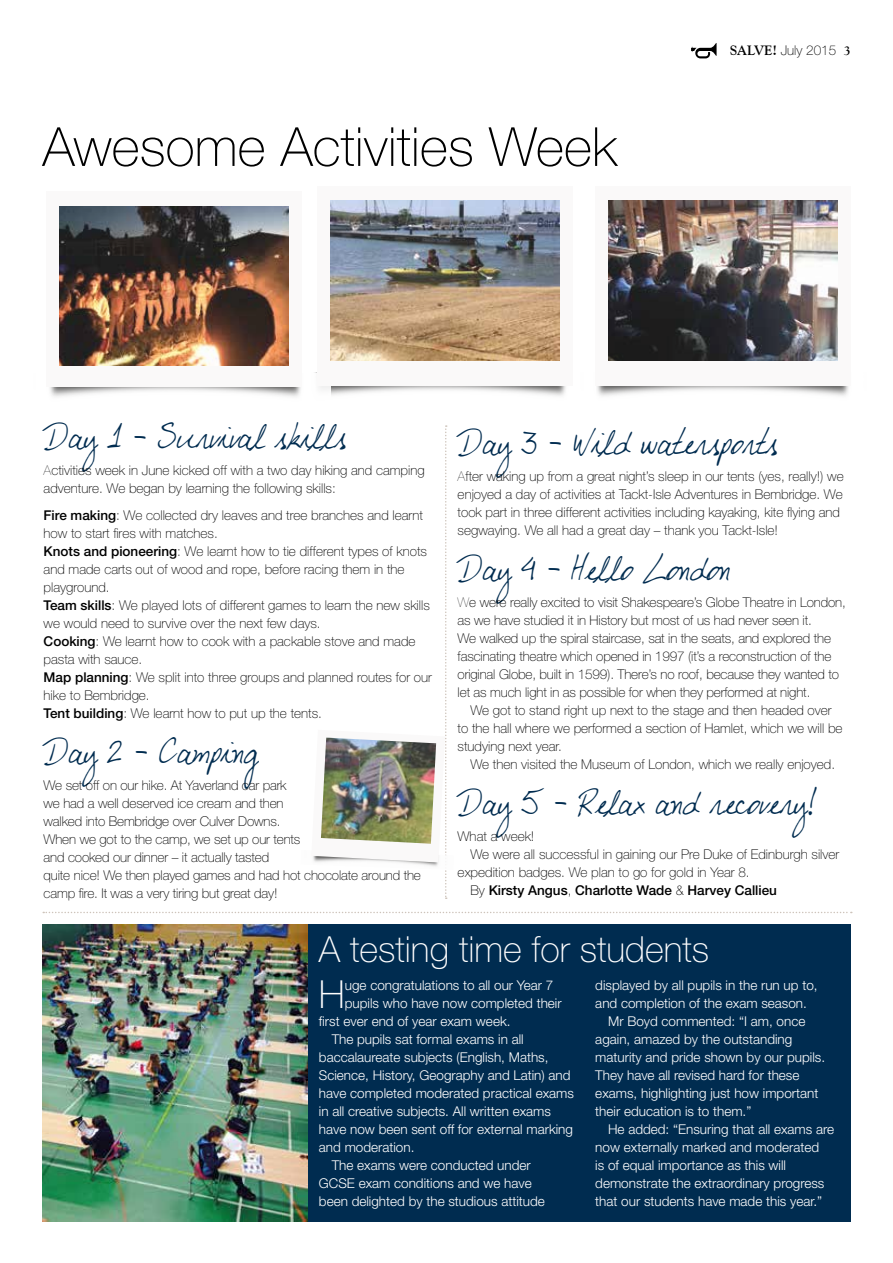
<style>
.page{position:relative;width:893px;height:1263px;background:#fff}
.page>*{position:absolute;margin:0;border:0;box-sizing:border-box;transform-origin:0 0}
.t1{font:100 54px "Helvetica Neue";color:#000}
.t2{font:100 38.7px "Helvetica Neue";color:#fff}
.t3{font:100 36px "Helvetica Neue";color:#fff}
.t4{font:27px "My Boyfriend's Handwriting";color:#002c50}
.t5{font:100 13.5px/18px "Helvetica Neue";color:#000}
.t6{font:300 13.5px "Helvetica Neue";color:#fff}
.t7{font:500 13.5px "Helvetica Neue";color:#000}
.s1{font-family:"Goudy";font-weight:700}
.s2{font-family:"Goudy Old Style T";font-weight:700}
.s3{font-weight:200}
.s4{font-weight:500}
.s5{font-weight:100}
</style>
<div class="page">
<img style="left:597px;top:386px;width:252px;height:10px">
<img style="left:330px;top:386px;width:236px;height:10px">
<img style="left:50px;top:386px;width:280px;height:11px">
<div style="left:298px;top:924px;width:553px;height:297px;background:#002c50"></div>
<svg style="left:691px;top:43px;width:26px;height:15px"></svg>
<img style="left:43px;top:924px;width:264px;height:297px">
<svg style="left:43px;top:912px;width:809px;height:1px"></svg>
<div style="left:317px;top:186px;width:256px;height:200px;background:#faf9f9"></div>
<img style="left:330px;top:200px;width:230px;height:160px">
<div style="left:46px;top:192px;width:255px;height:195px;background:#faf9f9"></div>
<img style="left:59px;top:206px;width:230px;height:160px">
<div style="left:595px;top:186px;width:255px;height:200px;background:#faf9f9"></div>
<img style="left:608px;top:200px;width:230px;height:160px">
<svg style="left:313px;top:425px;width:134px;height:474px"></svg>
<img style="left:321px;top:737px;width:115px;height:107px">
<h1 class="t1" style="left:43px;top:117px;width:576px">Awesome Activities Week</h1>
<p class="t5" style="left:730px;top:41px;width:122px"><span class="s1">SALVE!</span> July 2015 <span class="s2">3</span></p>
<h3 class="t4" style="left:44px;top:423px;width:305px">Day 1 – Survival skills</h3>
<p class="t5" style="left:44px;top:461px;width:383px"><span class="s3">A</span>ctivities week in June kicked off with a two day hiking and camping adventure. We began by learning the following skills:</p>
<p class="t5" style="left:44px;top:506px;width:390px"><span class="s4">Fire making</span>: We collected dry leaves and tree branches and learnt how to start fires with matches.<br><span class="s4">Knots and pioneering</span>: We learnt how to tie different types of knots and made carts out of wood and rope, before racing them in the playground.<br><span class="s4">Team skills</span>: We played lots of different games to learn the new skills we would need to survive over the next few days.<br><span class="s4">Cooking</span>: We learnt how to cook with a packable stove and made pasta with sauce.<br><span class="s4">Map planning</span>: We split into three groups and planned routes for our hike to Bembridge.<br><span class="s4">Tent building</span>: We learnt how to put up the tents.</p>
<h3 class="t4" style="left:44px;top:738px;width:216px">Day 2 – Camping</h3>
<p class="t5" style="left:44px;top:776px;width:379px">We set off on our hike. At Yaverland car park<br>we had a well deserved ice cream and then<br>walked into Bembridge over Culver Downs.<br>When we got to the camp, we set up our tents<br>and cooked our dinner – it actually tasted<br>quite nice! We then played games and had hot chocolate around the camp fire. It was a very tiring but great day!</p>
<h3 class="t4" style="left:458px;top:429px;width:322px">Day 3 – Wild watersports</h3>
<p class="t5" style="left:458px;top:467px;width:388px"><span class="s3">A</span>fter waking up from a great night’s sleep in our tents (yes, really!) we enjoyed a day of activities at Tackt-Isle Adventures in Bembridge. We took part in three different activities including kayaking, kite flying and segwaying. We all had a great day – thank you Tackt-Isle!</p>
<h3 class="t4" style="left:458px;top:555px;width:274px">Day 4 – Hello London</h3>
<p class="t5" style="left:458px;top:593px;width:390px"><span class="s3">W</span>e were really excited to visit Shakespeare’s Globe Theatre in London, as we have studied it in History but most of us had never seen it.<br>We walked up the spiral staircase, sat in the seats, and explored the fascinating theatre which opened in 1997 (it’s a reconstruction of the original Globe, built in 1599). There’s no roof, because they wanted to let as much light in as possible for when they performed at night.</p>
<p class="t5" style="left:458px;top:701px;width:386px;text-indent:13px">We got to stand right up next to the stage and then headed over to the hall where we performed a section of Hamlet, which we will be studying next year.</p>
<p class="t5" style="left:470px;top:755px;width:366px">We then visited the Museum of London, which we really enjoyed.</p>
<h3 class="t4" style="left:458px;top:789px;width:361px">Day 5 – Relax and recovery!</h3>
<p class="t5" style="left:458px;top:827px;width:78px">What a week!</p>
<p class="t5" style="left:470px;top:845px;width:370px">We were all successful in gaining our Pre Duke of Edinburgh silver</p>
<p class="t5" style="left:458px;top:863px;width:293px">expedition badges. We plan to go for gold in Year 8.</p>
<p class="t7" style="left:470px;top:882px;width:308px"><span class="s5">By</span> Kirsty Angus<span class="s5">,</span> Charlotte Wade <span class="s5">&amp;</span> Harvey Callieu</p>
<h3 class="t3" style="left:319px;top:929px;width:392px">A testing time for students</h3>
<h2 class="t2" style="left:319px;top:972px;width:27px">H</h2>
<p class="t6" style="left:345px;top:977px;width:210px">uge congratulations to all our Year 7</p>
<p class="t6" style="left:345px;top:995px;width:218px">pupils who have now completed their</p>
<p class="t6" style="left:319px;top:1013px;width:193px">first ever end of year exam week.</p>
<p class="t6" style="left:332px;top:1031px;width:194px">The pupils sat formal exams in all</p>
<p class="t6" style="left:319px;top:1049px;width:231px">baccalaureate subjects (English, Maths,</p>
<p class="t6" style="left:319px;top:1067px;width:253px">Science, History, Geography and Latin) and</p>
<p class="t6" style="left:319px;top:1085px;width:257px">have completed moderated practical exams</p>
<p class="t6" style="left:319px;top:1103px;width:234px">in all creative subjects. All written exams</p>
<p class="t6" style="left:319px;top:1121px;width:256px">have now been sent off for external marking</p>
<p class="t6" style="left:319px;top:1139px;width:97px">and moderation.</p>
<p class="t6" style="left:332px;top:1157px;width:201px">The exams were conducted under</p>
<p class="t6" style="left:319px;top:1175px;width:214px">GCSE exam conditions and we have</p>
<p class="t6" style="left:319px;top:1193px;width:228px">been delighted by the studious attitude</p>
<p class="t6" style="left:595px;top:977px;width:224px">displayed by all pupils in the run up to,</p>
<p class="t6" style="left:595px;top:995px;width:213px">and completion of the exam season.</p>
<p class="t6" style="left:608px;top:1013px;width:199px">Mr Boyd commented: “I am, once</p>
<p class="t6" style="left:595px;top:1031px;width:199px">again, amazed by the outstanding</p>
<p class="t6" style="left:595px;top:1049px;width:231px">maturity and pride shown by our pupils.</p>
<p class="t6" style="left:595px;top:1066px;width:206px">They have all revised hard for these</p>
<p class="t6" style="left:595px;top:1084px;width:225px">exams, highlighting just how important</p>
<p class="t6" style="left:595px;top:1102px;width:158px">their education is to them.”</p>
<p class="t6" style="left:608px;top:1120px;width:228px">He added: “Ensuring that all exams are</p>
<p class="t6" style="left:595px;top:1138px;width:225px">now externally marked and moderated</p>
<p class="t6" style="left:595px;top:1156px;width:192px">is of equal importance as this will</p>
<p class="t6" style="left:595px;top:1174px;width:231px">demonstrate the extraordinary progress</p>
<p class="t6" style="left:595px;top:1192px;width:228px">that our students have made this year.”</p>
</div>
